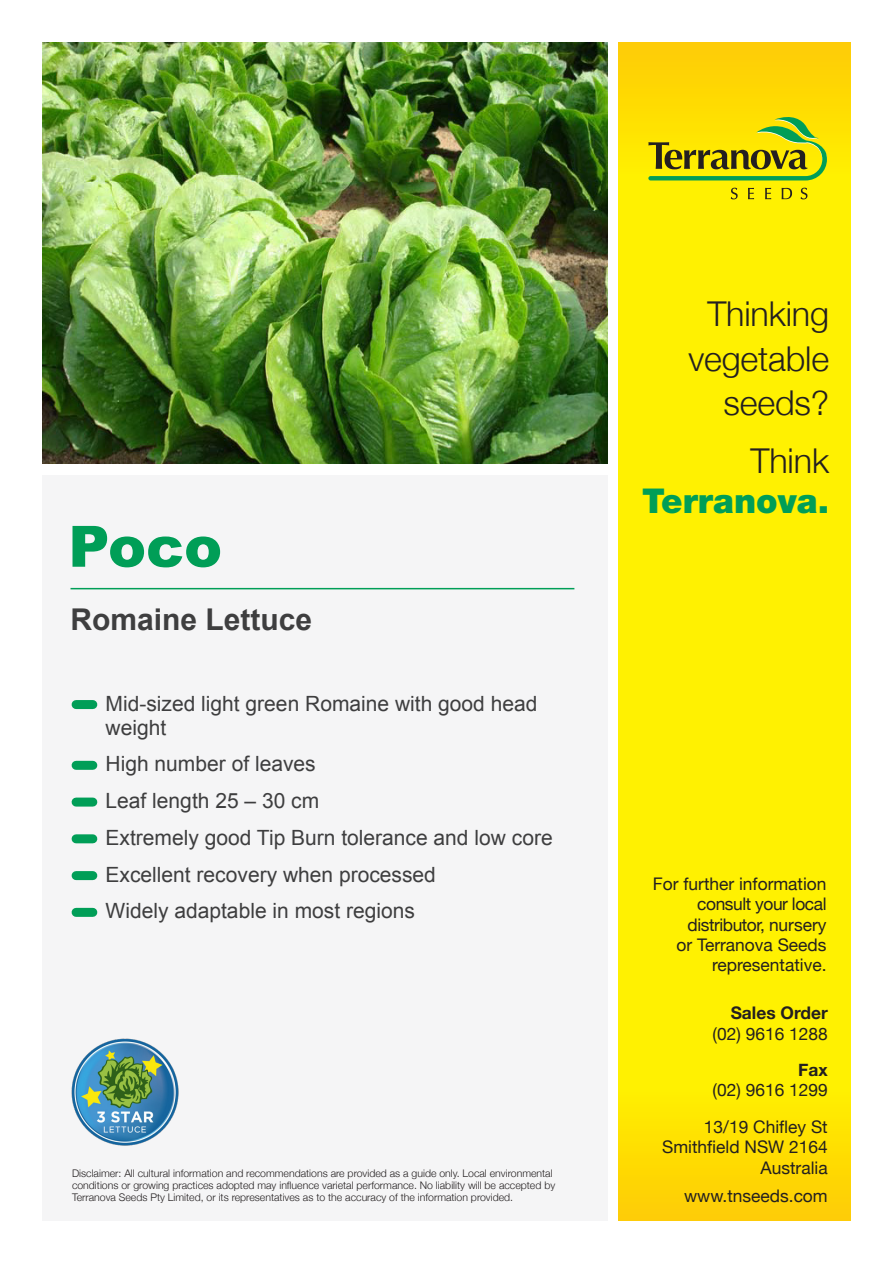
<style>
.page{position:relative;width:893px;height:1263px;background:#fff}
.page>*{position:absolute;margin:0;border:0;box-sizing:border-box;transform-origin:0 0}
.t1{font:900 57px "Arial";color:#009e57}
.t2{font:300 34.2px/44.5px "Helvetica Neue";letter-spacing:-.005em;color:#231f20;text-align:right}
.t3{font:900 34.2px/40.7px "Helvetica Neue LT Pro";color:#009e57;text-align:right}
.t4{font:700 30px "Arial";color:#3e3e3f}
.t5{font:21px/24px "Arial";color:#3e3e3f}
.t6{font:17.4px/20.2px "Helvetica Neue";color:#231f20;text-align:right}
.t7{font:300 10.5px/12px "Helvetica Neue";color:#231f20}
.s1{font-family:"Helvetica Neue";font-weight:300;color:#231f20}
.s2{font-weight:700}
</style>
<div class="page">
<div style="left:43px;top:475px;width:564px;height:745px;background:#f5f5f6"></div>
<img style="left:43px;top:43px;width:564px;height:420px">
<div style="left:76px;top:700px;width:17px;height:9px;background:#009e57"></div>
<div style="left:76px;top:761px;width:17px;height:9px;background:#009e57"></div>
<div style="left:76px;top:797px;width:17px;height:9px;background:#009e57"></div>
<div style="left:76px;top:834px;width:17px;height:9px;background:#009e57"></div>
<div style="left:76px;top:871px;width:17px;height:9px;background:#009e57"></div>
<div style="left:76px;top:908px;width:17px;height:9px;background:#009e57"></div>
<svg style="left:618px;top:42px;width:232px;height:575px;background:#feec01"></svg>
<svg style="left:618px;top:617px;width:232px;height:603px;background:#feec01"></svg>
<svg style="left:731px;top:188px;width:7px;height:11px"></svg>
<svg style="left:748px;top:188px;width:6px;height:11px"></svg>
<svg style="left:765px;top:188px;width:6px;height:11px"></svg>
<svg style="left:782px;top:188px;width:10px;height:11px"></svg>
<svg style="left:801px;top:188px;width:6px;height:11px"></svg>
<svg style="left:648px;top:117px;width:179px;height:63px;background:#c0c211"></svg>
<hr style="left:71px;top:588px;width:503px;height:1px;background:#009e57">
<img style="left:71px;top:1038px;width:108px;height:108px">
<p class="t1" style="left:68px;top:505px;width:155px">Poco</p>
<p class="t4" style="left:71px;top:600px;width:243px">Romaine Lettuce</p>
<p class="t5" style="left:106px;top:691px;width:433px">Mid-sized light green Romaine with good head weight</p>
<p class="t5" style="left:106px;top:752px;width:212px">High number of leaves</p>
<p class="t5" style="left:106px;top:789px;width:215px">Leaf length 25 – 30 cm</p>
<p class="t5" style="left:106px;top:826px;width:449px">Extremely good Tip Burn tolerance and low core</p>
<p class="t5" style="left:106px;top:862px;width:332px">Excellent recovery when processed</p>
<p class="t5" style="left:106px;top:899px;width:311px">Widely adaptable in most regions</p>
<p class="t7" style="left:72px;top:1166px;width:485px">Disclaimer: All cultural information and recommendations are provided as a guide only. Local environmental conditions or growing practices adopted may influence varietal performance. No liability will be accepted by<br>Terranova Seeds Pty Limited, or its representatives as to the accuracy of the information provided.</p>
<p class="t2" style="left:688px;top:289px;width:142px">Thinking vegetable seeds?</p>
<p class="t3" style="left:642px;top:440px;width:188px"><span class="s1">Think<br></span>Terranova.</p>
<p class="t6" style="left:653px;top:875px;width:175px">For further information consult your local distributor, nursery<br>or Terranova Seeds representative.</p>
<p class="t6" style="left:713px;top:1004px;width:117px"><span class="s2">Sales Order </span>(02) 9616 1288</p>
<p class="t6" style="left:713px;top:1061px;width:117px"><span class="s2">Fax<br></span>(02) 9616 1299</p>
<p class="t6" style="left:662px;top:1118px;width:167px">13/19 Chifley St<br>Smithfield NSW 2164<br>Australia</p>
<p class="t6" style="left:684px;top:1187px;width:145px">www.tnseeds.com</p>
</div>
